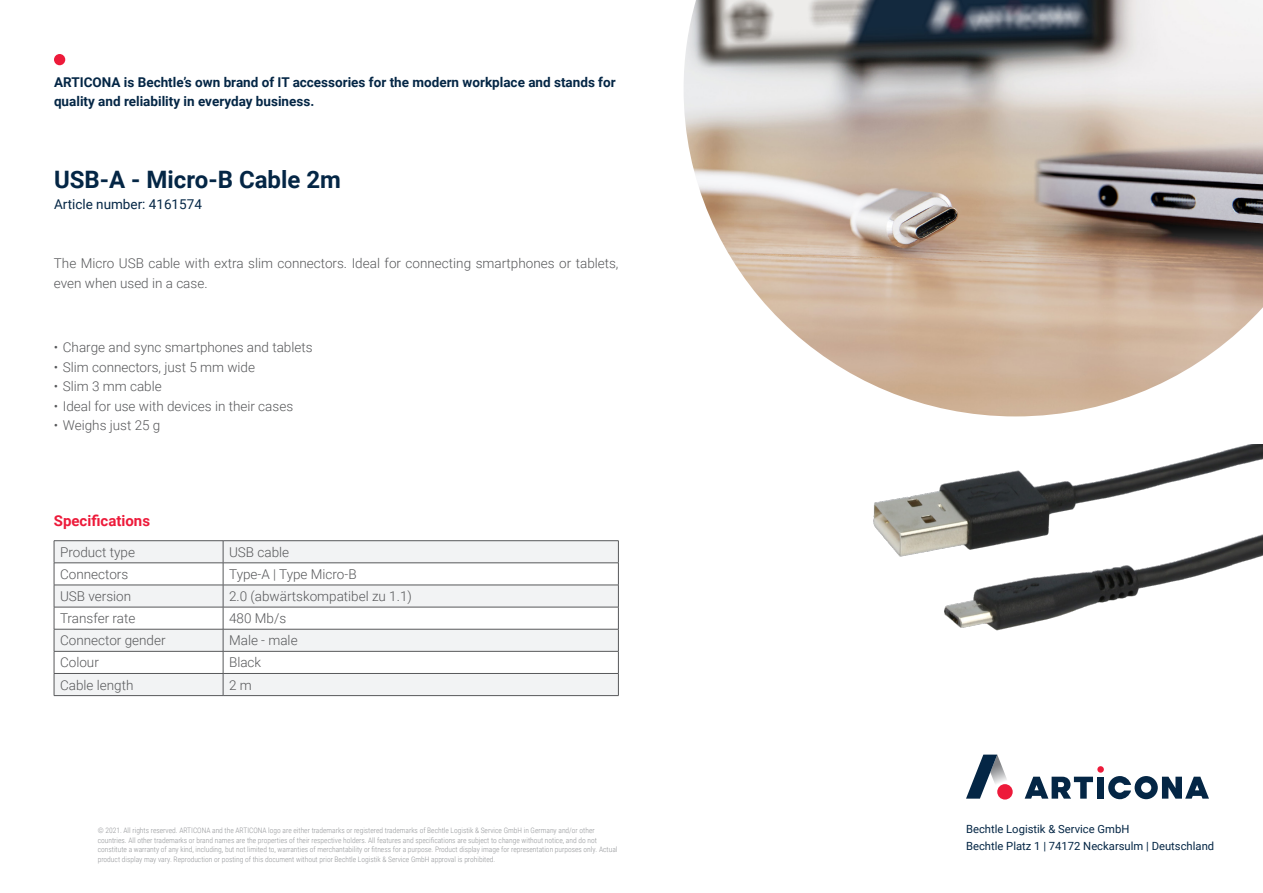
<style>
.page{position:relative;width:1263px;height:893px;background:#fff}
.page>*{position:absolute;margin:0;border:0;box-sizing:border-box;transform-origin:0 0}
.t1{font:700 24px "Roboto";color:#042645}
.t2{font:700 15px "Roboto";color:#ed1a3a}
.t3{font:300 13.5px/19.5px "Roboto";color:#57585a}
.t4{font:700 13.5px/19.5px "Roboto";color:#042645}
.t5{font:13.5px "Roboto";color:#042645}
.t6{font:11.25px/16.5px "Roboto";color:#042645}
.t7{font:300 7.5px/9.8px "Roboto Condensed";color:#939598}
</style>
<div class="page">
<img style="left:873px;top:445px;width:390px;height:186px">
<div style="left:54px;top:54px;width:11px;height:11px;background:#ed1a3a;border-radius:50%"></div>
<div style="left:1097px;top:766px;width:7px;height:7px;background:#ed1a3a;border-radius:50%"></div>
<svg style="left:1025px;top:777px;width:68px;height:22px"></svg>
<div style="left:1097px;top:777px;width:7px;height:22px;background:#042645"></div>
<svg style="left:1108px;top:776px;width:101px;height:23px"></svg>
<svg style="left:966px;top:755px;width:47px;height:44px"></svg>
<div style="left:997px;top:784px;width:16px;height:15px;background:#ed1a3a;border-radius:50%"></div>
<img style="left:684px;top:0;width:579px;height:416px">
<hr style="left:54px;top:540px;width:169px;height:1px;background:#57585a">
<hr style="left:223px;top:540px;width:396px;height:1px;background:#57585a">
<svg style="left:54px;top:541px;width:565px;height:154px"></svg>
<hr style="left:54px;top:695px;width:169px;height:1px;background:#57585a">
<hr style="left:223px;top:695px;width:396px;height:1px;background:#57585a">
<h3 class="t4" style="left:54px;top:72px;width:563px">ARTICONA is Bechtle’s own brand of IT accessories for the modern workplace and stands for quality and reliability in everyday business.</h3>
<h1 class="t1" style="left:54px;top:163px;width:288px">USB-A - Micro-B Cable 2m</h1>
<h3 class="t5" style="left:54px;top:195px;width:149px">Article number: 4161574</h3>
<h3 class="t3" style="left:54px;top:253px;width:566px">The Micro USB cable with extra slim connectors. Ideal for connecting smartphones or tablets, even when used in a case.</h3>
<h3 class="t3" style="left:54px;top:337px;width:260px">• Charge and sync smartphones and tablets</h3>
<h3 class="t3" style="left:54px;top:357px;width:203px">• Slim connectors, just 5 mm wide</h3>
<h3 class="t3" style="left:54px;top:376px;width:109px">• Slim 3 mm cable</h3>
<h3 class="t3" style="left:54px;top:396px;width:241px">• Ideal for use with devices in their cases</h3>
<h3 class="t3" style="left:54px;top:415px;width:108px">• Weighs just 25 g</h3>
<h2 class="t2" style="left:54px;top:510px;width:98px">Specifications</h2>
<h3 class="t3" style="left:60px;top:542px;width:76px">Product type</h3>
<h3 class="t3" style="left:229px;top:542px;width:62px">USB cable</h3>
<h3 class="t3" style="left:60px;top:564px;width:70px">Connectors</h3>
<h3 class="t3" style="left:229px;top:564px;width:129px">Type-A | Type Micro-B</h3>
<h3 class="t3" style="left:60px;top:586px;width:73px">USB version</h3>
<h3 class="t3" style="left:229px;top:586px;width:184px">2.0 (abwärtskompatibel zu 1.1)</h3>
<h3 class="t3" style="left:60px;top:608px;width:77px">Transfer rate</h3>
<h3 class="t3" style="left:229px;top:608px;width:59px">480 Mb/s</h3>
<h3 class="t3" style="left:60px;top:630px;width:107px">Connector gender</h3>
<h3 class="t3" style="left:229px;top:630px;width:70px">Male - male</h3>
<h3 class="t3" style="left:60px;top:652px;width:40px">Colour</h3>
<h3 class="t3" style="left:229px;top:652px;width:34px">Black</h3>
<h3 class="t3" style="left:60px;top:674px;width:75px">Cable length</h3>
<h3 class="t3" style="left:229px;top:674px;width:24px">2 m</h3>
<p class="t7" style="left:98px;top:825px;width:521px">© 2021. All rights reserved. ARTICONA and the ARTICONA logo are either trademarks or registered trademarks of Bechtle Logistik &amp; Service GmbH in Germany and/or other countries. All other trademarks or brand names are the properties of their respective holders. All features and specifications are subject to change without notice, and do not constitute a warranty of any kind, including, but not limited to, warranties of merchantability or fitness for a purpose. Product display image for representation purposes only. Actual product display may vary. Reproduction or posting of this document without prior Bechtle Logistik &amp; Service GmbH approval is prohibited.</p>
<h3 class="t6" style="left:966px;top:821px;width:250px">Bechtle Logistik &amp; Service GmbH<br>Bechtle Platz 1 | 74172 Neckarsulm | Deutschland</h3>
</div>
